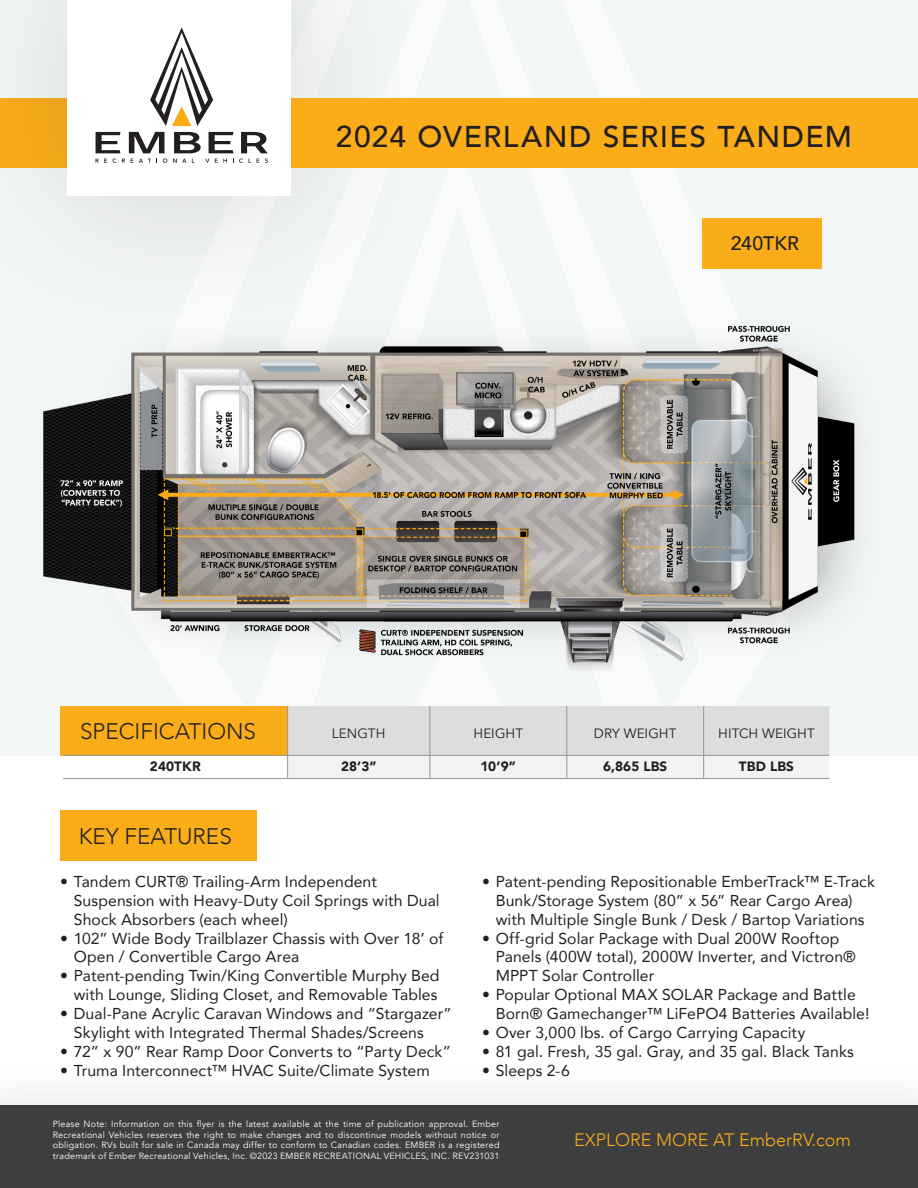
<style>
.page{position:relative;width:918px;height:1188px;background:#fff}
.page>*{position:absolute;margin:0;border:0;box-sizing:border-box;transform-origin:0 0}
.t1{font:500 30px "Avenir";letter-spacing:.045em;color:#231f20}
.t2{font:300 22.5px "Avenir";color:#231f20}
.t3{font:500 19.5px "Avenir";color:#231f20}
.t4{font:300 18px "Avenir";color:#faad19}
.t5{font:15.75px/18.9px "Avenir";letter-spacing:.005em;color:#231f20}
.t6{font:13.5px "Avenir";letter-spacing:.005em;color:#231f20}
.t7{font:900 13.5px "Avenir";letter-spacing:.01em;color:#231f20}
.t8{font:9px/10.8px "Avenir";letter-spacing:.025em;color:#fff;text-align:justify}
</style>
<div class="page">
<div style="left:0;top:0;width:918px;height:755px;background:#f3f6f7"></div>
<div style="left:60px;top:810px;width:197px;height:51px;background:#faad19"></div>
<div style="left:60px;top:706px;width:228px;height:49px;background:#faad19"></div>
<div style="left:0;top:0;width:440px;height:343px;background:#231f20;opacity:.16"></div>
<div style="left:68px;top:0;width:223px;height:195px;background:#fff"></div>
<svg style="left:96px;top:132px;width:25px;height:21px"></svg>
<svg style="left:129px;top:132px;width:36px;height:21px"></svg>
<svg style="left:174px;top:132px;width:27px;height:21px"></svg>
<svg style="left:209px;top:132px;width:25px;height:21px"></svg>
<svg style="left:241px;top:132px;width:27px;height:21px"></svg>
<svg style="left:96px;top:159px;width:11px;height:4px"></svg>
<svg style="left:122px;top:159px;width:3px;height:4px"></svg>
<svg style="left:139px;top:159px;width:18px;height:4px"></svg>
<svg style="left:163px;top:159px;width:4px;height:4px"></svg>
<svg style="left:173px;top:159px;width:13px;height:4px"></svg>
<svg style="left:215px;top:159px;width:12px;height:4px"></svg>
<svg style="left:233px;top:159px;width:10px;height:4px"></svg>
<svg style="left:265px;top:159px;width:3px;height:4px"></svg>
<svg style="left:150px;top:27px;width:63px;height:99px"></svg>
<div style="left:0;top:1056px;width:918px;height:132px;background:#fafafa"></div>
<div style="left:0;top:1106px;width:918px;height:82px;background:#3e3e3f"></div>
<div style="left:291px;top:98px;width:627px;height:70px;background:#faad19"></div>
<div style="left:702px;top:218px;width:120px;height:51px;background:#faad19"></div>
<hr style="left:63px;top:755px;width:225px;height:1px;background:#939598">
<svg style="left:287px;top:706px;width:542px;height:72px"></svg>
<hr style="left:63px;top:778px;width:225px;height:1px;background:#939598">
<hr style="left:288px;top:778px;width:142px;height:1px;background:#939598">
<hr style="left:430px;top:778px;width:137px;height:1px;background:#939598">
<hr style="left:567px;top:778px;width:137px;height:1px;background:#939598">
<hr style="left:704px;top:778px;width:125px;height:1px;background:#939598">
<img style="left:44px;top:301px;width:811px;height:369px">
<p class="t1" style="left:336px;top:110px;width:518px">2024 OVERLAND SERIES TANDEM</p>
<p class="t3" style="left:731px;top:227px;width:70px">240TKR</p>
<p class="t2" style="left:80px;top:718px;width:178px">SPECIFICATIONS</p>
<p class="t6" style="left:332px;top:725px;width:55px">LENGTH</p>
<p class="t6" style="left:474px;top:725px;width:51px">HEIGHT</p>
<p class="t6" style="left:594px;top:725px;width:84px">DRY WEIGHT</p>
<p class="t6" style="left:718px;top:725px;width:98px">HITCH WEIGHT</p>
<p class="t7" style="left:150px;top:755px;width:52px">240TKR</p>
<p class="t7" style="left:341px;top:755px;width:37px">28’3”</p>
<p class="t7" style="left:481px;top:755px;width:37px">10’9”</p>
<p class="t7" style="left:603px;top:755px;width:66px">6,865 LBS</p>
<p class="t7" style="left:739px;top:755px;width:57px">TBD LBS</p>
<p class="t2" style="left:79px;top:823px;width:155px">KEY FEATURES</p>
<p class="t5" style="left:74px;top:871px;width:367px;text-indent:-14px">• Tandem CURT® Trailing-Arm Independent<br>Suspension with Heavy-Duty Coil Springs with Dual<br>Shock Absorbers (each wheel)</p>
<p class="t5" style="left:74px;top:928px;width:371px;text-indent:-14px">• 102” Wide Body Trailblazer Chassis with Over 18’ of<br>Open / Convertible Cargo Area</p>
<p class="t5" style="left:60px;top:966px;width:381px;text-align:right">• Patent-pending Twin/King Convertible Murphy Bed with Lounge, Sliding Closet, and Removable Tables</p>
<p class="t5" style="left:74px;top:1004px;width:379px;text-indent:-14px">• Dual-Pane Acrylic Caravan Windows and “Stargazer”<br>Skylight with Integrated Thermal Shades/Screens</p>
<p class="t5" style="left:60px;top:1042px;width:392px">• 72” x 90” Rear Ramp Door Converts to “Party Deck”</p>
<p class="t5" style="left:60px;top:1060px;width:371px">• Truma Interconnect™ HVAC Suite/Climate System</p>
<p class="t5" style="left:482px;top:871px;width:394px;text-align:center">• Patent-pending Repositionable EmberTrack™ E-Track<br>Bunk/Storage System (80” x 56” Rear Cargo Area)<br>with Multiple Single Bunk / Desk / Bartop Variations</p>
<p class="t5" style="left:496px;top:928px;width:362px;text-indent:-14px">• Off-grid Solar Package with Dual 200W Rooftop<br>Panels (400W total), 2000W Inverter, and Victron®<br>MPPT Solar Controller</p>
<p class="t5" style="left:496px;top:985px;width:375px;text-indent:-14px">• Popular Optional MAX SOLAR Package and Battle<br>Born® Gamechanger™ LiFePO4 Batteries Available!</p>
<p class="t5" style="left:482px;top:1023px;width:325px">• Over 3,000 lbs. of Cargo Carrying Capacity</p>
<p class="t5" style="left:482px;top:1042px;width:373px">• 81 gal. Fresh, 35 gal. Gray, and 35 gal. Black Tanks</p>
<p class="t5" style="left:482px;top:1060px;width:89px">• Sleeps 2-6</p>
<p class="t8" style="left:53px;top:1119px;width:448px">Please Note: Information on this flyer is the latest available at the time of publication approval. Ember Recreational Vehicles reserves the right to make changes and to discontinue models without notice or obligation. RVs built for sale in Canada may differ to conform to Canadian codes. EMBER is a registered trademark of Ember Recreational Vehicles, Inc. ©2023 EMBER RECREATIONAL VEHICLES, INC. REV231031</p>
<p class="t4" style="left:574px;top:1129px;width:278px">EXPLORE MORE AT EmberRV.com</p>
</div>
